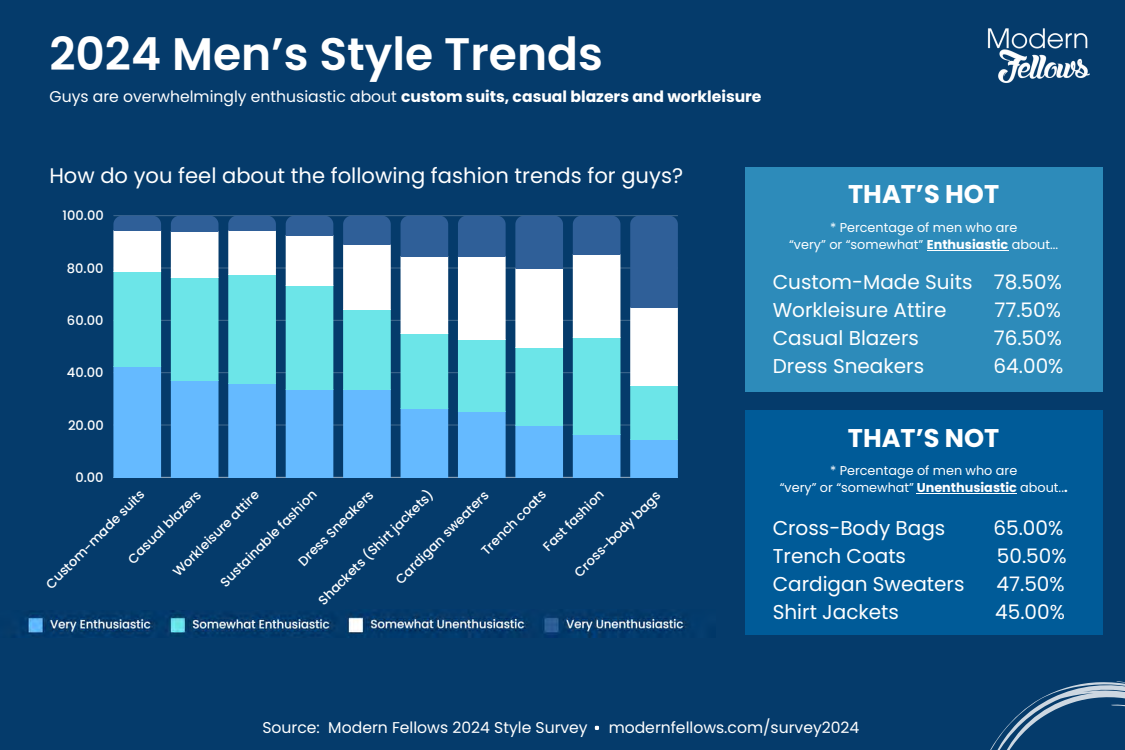
<style>
.page{position:relative;width:1125px;height:750px;background:#053b6b}
.page>*{position:absolute;margin:0;border:0;box-sizing:border-box;transform-origin:0 0}
.t1{font:600 45.62px "Poppins";color:#fff}
.t2{font:700 25.62px "Poppins";color:#fff}
.t3{font:21.12px "Poppins";color:#fff}
.t4{font:20px/28px "Poppins";color:#fff}
.t5{font:700 15.62px "Poppins";color:#fff}
.t6{font:15.62px "Poppins";color:#fff}
.t7{font:500 13px "Poppins";color:#fff}
.t8{font:12.75px "Poppins";color:#fff}
.s1{font-weight:400}
.s2{font-weight:700}
</style>
<div class="page">
<hr style="left:113px;top:477px;width:565px;height:1px;background:#fff">
<hr style="left:113px;top:425px;width:565px;height:1px;background:#fff">
<hr style="left:113px;top:372px;width:565px;height:1px;background:#fff">
<hr style="left:113px;top:320px;width:565px;height:1px;background:#fff">
<hr style="left:113px;top:268px;width:565px;height:1px;background:#fff">
<hr style="left:113px;top:215px;width:565px;height:1px;background:#fff">
<svg style="left:113px;top:216px;width:48px;height:261px;background:#79cbed"></svg>
<svg style="left:171px;top:216px;width:48px;height:261px;background:#7fd1ef"></svg>
<svg style="left:228px;top:216px;width:48px;height:261px;background:#7ccfed"></svg>
<svg style="left:286px;top:216px;width:47px;height:261px;background:#81d1ed"></svg>
<svg style="left:343px;top:216px;width:48px;height:261px;background:#86cdeb"></svg>
<svg style="left:401px;top:216px;width:47px;height:261px;background:#8bcce8"></svg>
<svg style="left:458px;top:216px;width:48px;height:261px;background:#8fcde8"></svg>
<svg style="left:515px;top:216px;width:48px;height:261px;background:#87c5e0"></svg>
<svg style="left:573px;top:216px;width:47px;height:261px;background:#90d2e6"></svg>
<svg style="left:630px;top:216px;width:48px;height:261px;background:#7fb5d4"></svg>
<svg style="left:990px;top:681px;width:135px;height:69px"></svg>
<img style="left:25px;top:611px;width:310px;height:25px">
<img style="left:347px;top:614px;width:340px;height:23px">
<img style="left:987px;top:28px;width:103px;height:55px">
<svg style="left:594px;top:725px;width:5px;height:5px"></svg>
<div style="left:745px;top:168px;width:357px;height:224px;background:#2d8bba"></div>
<hr style="left:927px;top:250px;width:81px;height:1px;background:#fff">
<div style="left:745px;top:410px;width:357px;height:224px;background:#005b98"></div>
<hr style="left:917px;top:493px;width:100px;height:1px;background:#fff">
<h4 class="t1" style="left:49px;top:22px;width:555px">2024 Men’s Style Trends</h4>
<h2 class="t5" style="left:50px;top:86px;width:714px"><span class="s1">Guys are overwhelmingly enthusiastic about</span> custom suits, casual blazers and workleisure</h2>
<p class="t3" style="left:49px;top:161px;width:635px">How do you feel about the following fashion trends for guys?</p>
<p class="t7" style="left:63px;top:207px;width:43px">100.00</p>
<p class="t7" style="left:67px;top:259px;width:38px">80.00</p>
<p class="t7" style="left:67px;top:311px;width:38px">60.00</p>
<p class="t7" style="left:67px;top:364px;width:38px">40.00</p>
<p class="t7" style="left:68px;top:416px;width:37px">20.00</p>
<p class="t7" style="left:75px;top:468px;width:30px">0.00</p>
<p class="t7" style="left:314px;top:596px;width:158px;rotate:-45deg">Shackets (Shirt jackets)</p>
<p class="t7" style="left:42px;top:580px;width:135px;rotate:-45deg">Custom-made suits</p>
<p class="t7" style="left:477px;top:546px;width:87px;rotate:-45deg">Trench coats</p>
<p class="t7" style="left:169px;top:568px;width:117px;rotate:-45deg">Workleisure attire</p>
<p class="t7" style="left:216px;top:578px;width:132px;rotate:-45deg">Sustainable fashion</p>
<p class="t7" style="left:539px;top:542px;width:81px;rotate:-45deg">Fast fashion</p>
<p class="t7" style="left:124px;top:555px;width:99px;rotate:-45deg">Casual blazers</p>
<p class="t7" style="left:294px;top:557px;width:102px;rotate:-45deg">Dress Sneakers</p>
<p class="t7" style="left:392px;top:575px;width:127px;rotate:-45deg">Cardigan sweaters</p>
<p class="t7" style="left:570px;top:568px;width:117px;rotate:-45deg">Cross-body bags</p>
<h2 class="t2" style="left:848px;top:176px;width:153px">THAT’S HOT</h2>
<p class="t8" style="left:830px;top:219px;width:189px">* Percentage of men who are</p>
<h3 class="t8" style="left:789px;top:236px;width:271px">“very” or “somewhat” <span class="s2">Enthusiastic</span> about...</h3>
<p class="t4" style="left:773px;top:268px;width:291px">Custom-Made Suits 78.50%<br>Workleisure Attire</p>
<p class="t4" style="left:995px;top:296px;width:68px">77.50%</p>
<p class="t4" style="left:773px;top:324px;width:148px">Casual Blazers</p>
<p class="t4" style="left:994px;top:324px;width:70px">76.50%</p>
<p class="t4" style="left:773px;top:352px;width:153px">Dress Sneakers</p>
<p class="t4" style="left:994px;top:352px;width:71px">64.00%</p>
<h4 class="t2" style="left:848px;top:420px;width:153px">THAT’S NOT</h4>
<p class="t8" style="left:830px;top:462px;width:189px">* Percentage of men who are</p>
<h3 class="t8" style="left:780px;top:479px;width:289px">“very” or “somewhat” <span class="s2">Unenthusiastic</span> about..<span class="s2">.</span></h3>
<p class="t4" style="left:773px;top:514px;width:174px">Cross-Body Bags</p>
<p class="t4" style="left:994px;top:514px;width:71px">65.00%</p>
<p class="t4" style="left:773px;top:542px;width:135px">Trench Coats</p>
<p class="t4" style="left:997px;top:542px;width:71px">50.50%</p>
<p class="t4" style="left:773px;top:570px;width:193px">Cardigan Sweaters</p>
<p class="t4" style="left:997px;top:570px;width:70px">47.50%</p>
<p class="t4" style="left:773px;top:598px;width:128px">Shirt Jackets</p>
<p class="t4" style="left:995px;top:598px;width:71px">45.00%</p>
<p class="t6" style="left:262px;top:716px;width:327px">Source: Modern Fellows 2024 Style Survey</p>
<p class="t6" style="left:609px;top:716px;width:252px">modernfellows.com/survey2024</p>
</div>
